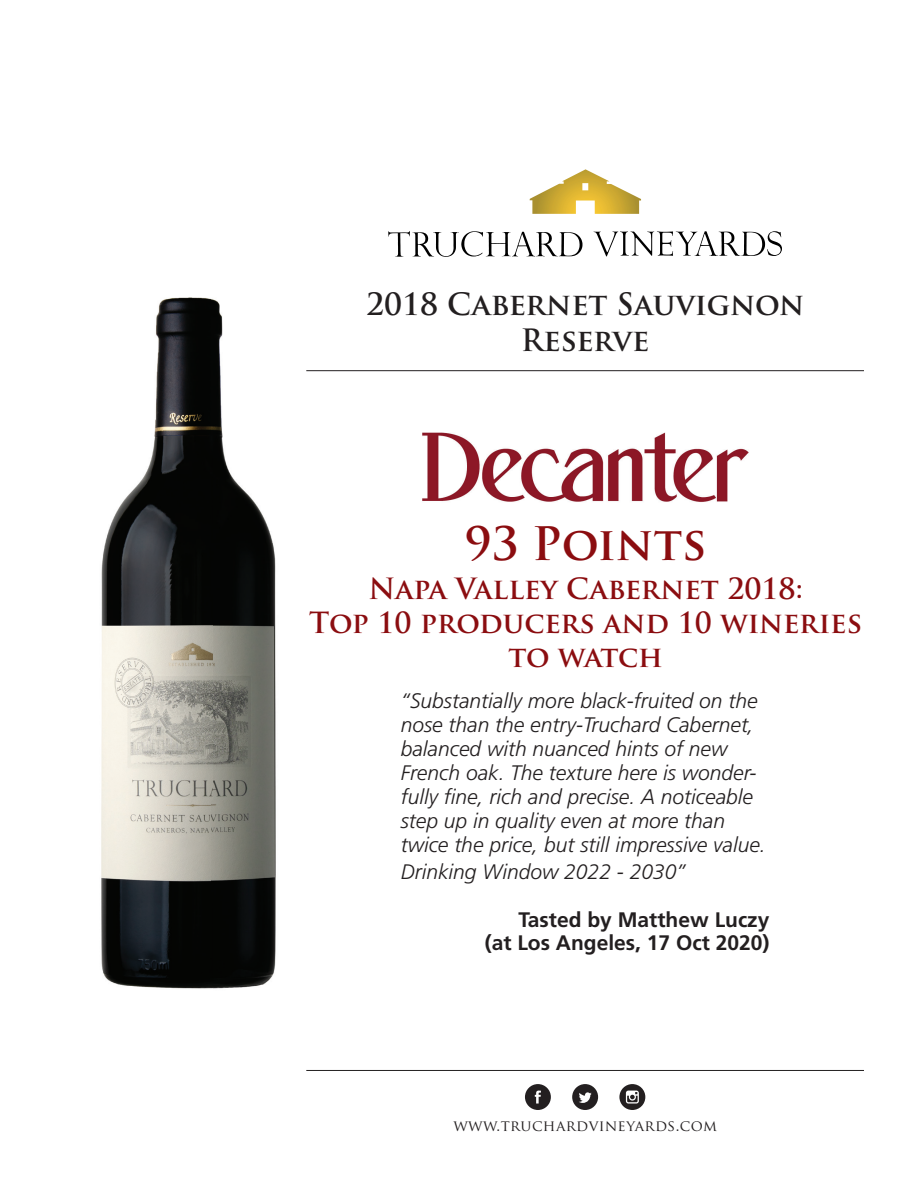
<style>
.page{position:relative;width:918px;height:1188px;background:#fff}
.page>*{position:absolute;margin:0;border:0;box-sizing:border-box;transform-origin:0 0}
.t1{font:700 45px "Trajan Pro";color:#8b0d10}
.t2{font:700 30px/36px "Trajan Pro";color:#231f20;text-align:center}
.t3{font:700 28.5px/34.2px "Trajan Pro";color:#8b0d10;text-align:center}
.t4{font:italic 300 21px/24px "Frutiger LT Std";color:#231f20}
.t5{font:700 21px/22.5px "Frutiger LT Std";color:#231f20;text-align:right}
.t6{font:15px "Trajan Pro";letter-spacing:.025em;color:#231f20}
</style>
<div class="page">
<hr style="left:306px;top:370px;width:558px;height:1px;background:#231f20">
<svg style="left:388px;top:231px;width:195px;height:26px"></svg>
<svg style="left:594px;top:231px;width:188px;height:26px"></svg>
<svg style="left:530px;top:169px;width:111px;height:45px"></svg>
<hr style="left:306px;top:1070px;width:558px;height:1px;background:#231f20">
<div style="left:525px;top:1084px;width:26px;height:26px;background:#231f20;border-radius:50%"></div>
<svg style="left:535px;top:1091px;width:6px;height:13px"></svg>
<div style="left:572px;top:1084px;width:26px;height:26px;background:#231f20;border-radius:50%"></div>
<svg style="left:579px;top:1092px;width:13px;height:11px"></svg>
<div style="left:619px;top:1084px;width:26px;height:26px;background:#231f20;border-radius:50%"></div>
<svg style="left:626px;top:1091px;width:13px;height:13px"></svg>
<img style="left:101px;top:297px;width:175px;height:692px">
<img style="left:422px;top:432px;width:327px;height:70px">
<h2 class="t2" style="left:366px;top:287px;width:440px">2018 Cabernet Sauvignon<br>Reserve</h2>
<h1 class="t1" style="left:465px;top:516px;width:243px">93 Points</h1>
<h3 class="t3" style="left:309px;top:572px;width:554px">Napa Valley Cabernet 2018:<br>Top 10 producers and 10 wineries to watch</h3>
<p class="t4" style="left:401px;top:689px;width:367px">“Substantially more black-fruited on the nose than the entry-Truchard Cabernet, balanced with nuanced hints of new French oak. The texture here is wonder&shy;fully ne, rich and precise. A noticeable step up in quality even at more than twice the price, but still impressive value.</p>
<p class="t4" style="left:401px;top:860px;width:287px">Drinking Window 2022 - 2030”</p>
<p class="t5" style="left:485px;top:909px;width:286px">Tasted by Matthew Luczy<br>(at Los Angeles, 17 Oct 2020)</p>
<p class="t6" style="left:453px;top:1116px;width:265px">WWW.TRUCHARDVINEYARDS.COM</p>
</div>
